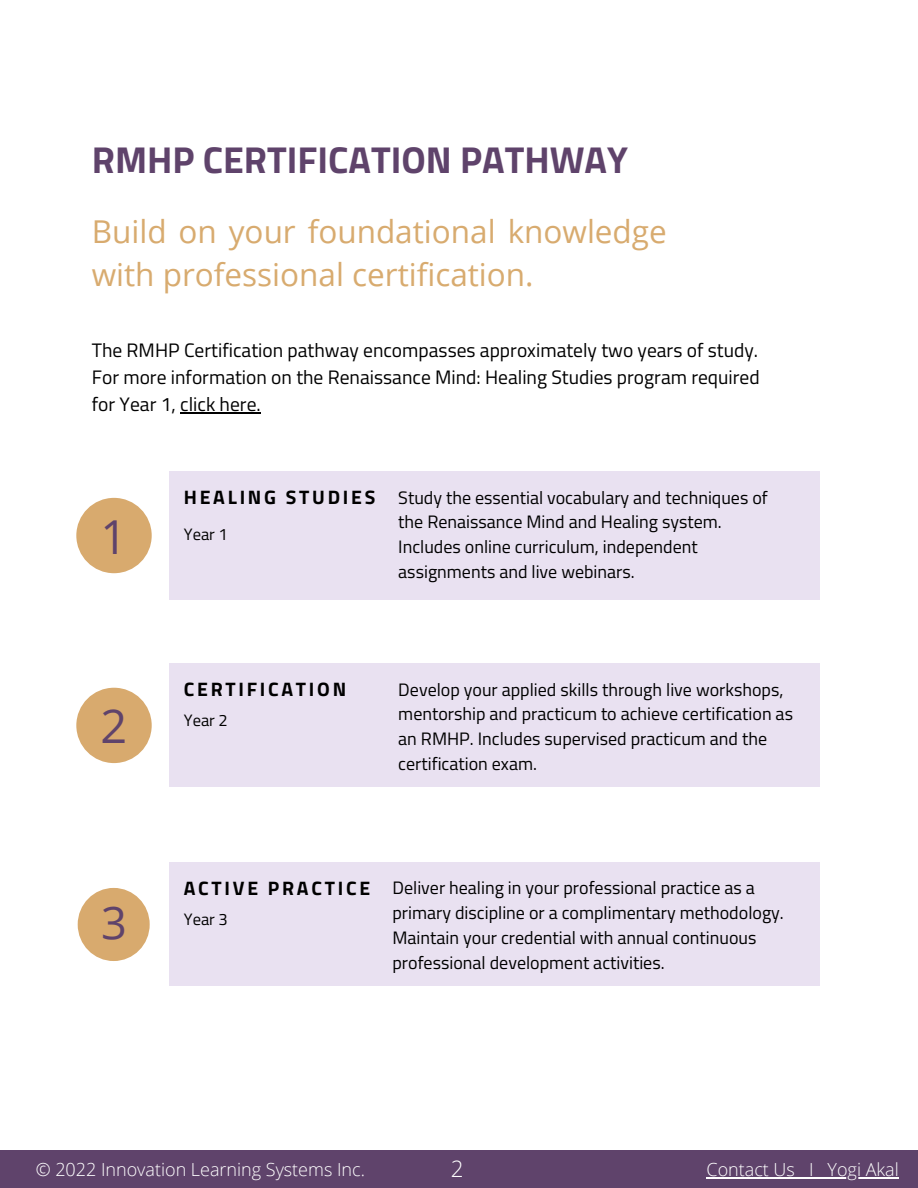
<style>
.page{position:relative;width:918px;height:1188px;background:#fff}
.page>*{position:absolute;margin:0;border:0;box-sizing:border-box;transform-origin:0 0}
.t1{font:46.8px "Open Sans";color:#5f436b}
.t2{font:45.15px "Open Sans";color:#5f436b}
.t3{font:700 37.5px "Titillium Web";color:#5f436b}
.t4{font:31.5px/43.8px "Open Sans";color:#d8ab6f}
.t5{font:300 22.5px "Open Sans";color:#fff}
.t6{font:19.5px/27px "Titillium Web";color:#000;text-align:justify}
.t7{font:700 19.5px "Titillium Web";letter-spacing:.14em;color:#000}
.t8{font:18px/24.8px "Titillium Web";color:#000}
.t9{font:300 18px "Open Sans";color:#fff}
.t10{font:16.5px "Titillium Web";color:#000}
</style>
<div class="page">
<div style="left:76px;top:498px;width:76px;height:75px;background:#d8aa6e;border-radius:50%"></div>
<div style="left:76px;top:688px;width:76px;height:75px;background:#d8aa6e;border-radius:50%"></div>
<div style="left:170px;top:472px;width:650px;height:128px;background:#e9e1f1"></div>
<div style="left:170px;top:664px;width:650px;height:123px;background:#e9e1f1"></div>
<div style="left:170px;top:862px;width:650px;height:124px;background:#e9e1f1"></div>
<div style="left:78px;top:888px;width:72px;height:73px;background:#d8aa6e;border-radius:50%"></div>
<div style="left:0;top:1151px;width:918px;height:37px;background:#5f436b"></div>
<hr style="left:707px;top:1177px;width:88px;height:1px;background:#fff">
<svg style="left:795px;top:1177px;width:33px;height:1px"></svg>
<hr style="left:828px;top:1177px;width:71px;height:1px;background:#fff">
<hr style="left:180px;top:413px;width:81px;height:1px;background:#000">
<p class="t3" style="left:92px;top:130px;width:538px">RMHP CERTIFICATION PATHWAY</p>
<p class="t4" style="left:92px;top:208px;width:577px">Build on your foundational knowledge with professional certification.</p>
<p class="t6" style="left:92px;top:337px;width:669px">The RMHP Certification pathway encompasses approximately two years of study.<br>For more information on the Renaissance Mind: Healing Studies program required for Year 1, click here.</p>
<p class="t1" style="left:101px;top:504px;width:28px">1</p>
<p class="t1" style="left:101px;top:693px;width:28px">2</p>
<p class="t2" style="left:101px;top:891px;width:27px">3</p>
<p class="t7" style="left:184px;top:482px;width:193px">HEALING STUDIES</p>
<p class="t8" style="left:398px;top:485px;width:371px">Study the essential vocabulary and techniques of the Renaissance Mind and Healing system.</p>
<p class="t8" style="left:398px;top:534px;width:301px">Includes online curriculum, independent assignments and live webinars.</p>
<p class="t10" style="left:184px;top:521px;width:46px">Year 1</p>
<p class="t7" style="left:184px;top:674px;width:164px">CERTIFICATION</p>
<p class="t8" style="left:398px;top:677px;width:396px">Develop your applied skills through live workshops, mentorship and practicum to achieve certification as an RMHP. Includes supervised practicum and the certification exam.</p>
<p class="t10" style="left:184px;top:708px;width:46px">Year 2</p>
<p class="t7" style="left:184px;top:873px;width:188px">ACTIVE PRACTICE</p>
<p class="t8" style="left:392px;top:875px;width:393px">Deliver healing in your professional practice as a primary discipline or a complimentary methodology.</p>
<p class="t8" style="left:392px;top:925px;width:366px">Maintain your credential with annual continuous professional development activities.</p>
<p class="t10" style="left:184px;top:907px;width:46px">Year 3</p>
<p class="t9" style="left:36px;top:1157px;width:331px">© 2022 Innovation Learning Systems Inc.</p>
<p class="t5" style="left:451px;top:1153px;width:14px">2</p>
<p class="t9" style="left:707px;top:1157px;width:194px">Contact Us I Yogi Akal</p>
</div>
